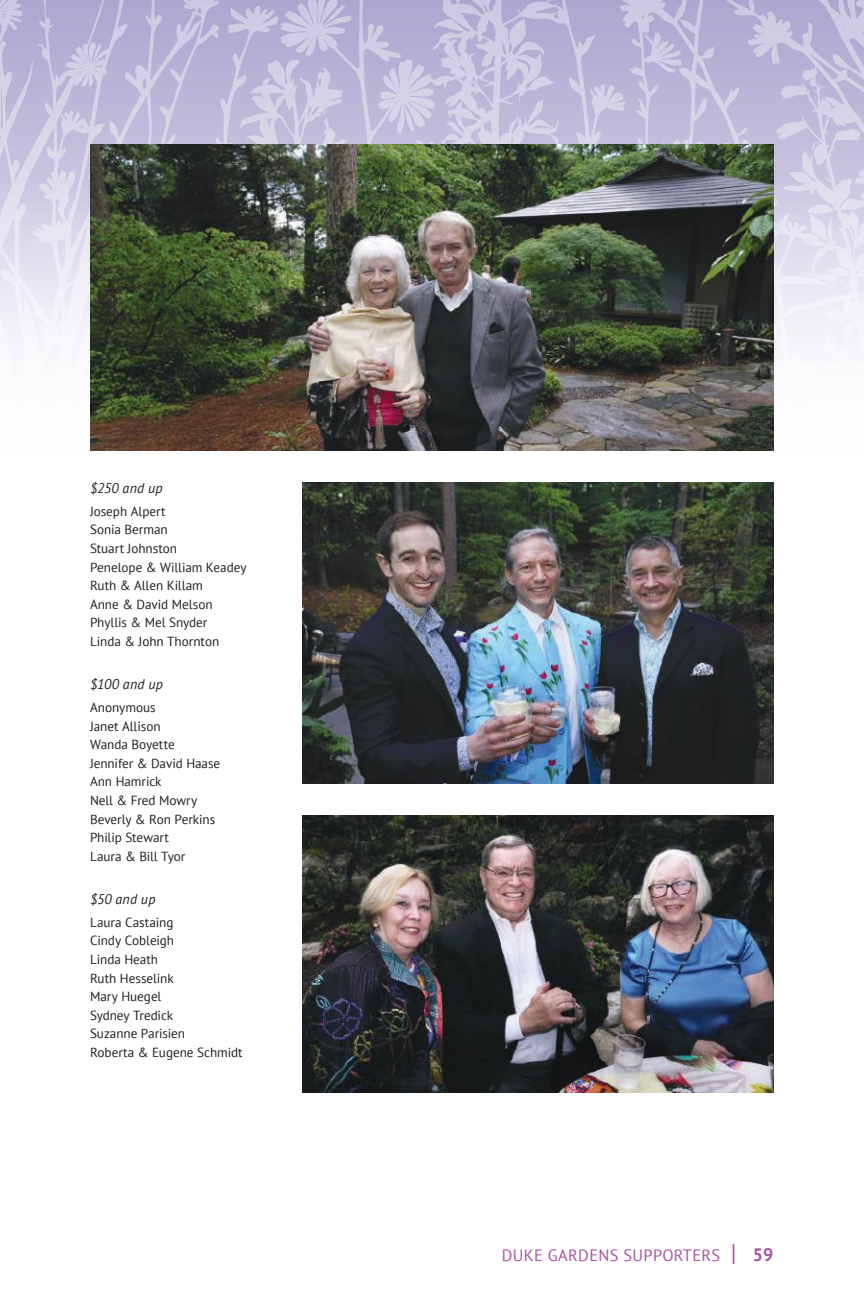
<style>
.page{position:relative;width:864px;height:1296px;background:#fff}
.page>*{position:absolute;margin:0;border:0;box-sizing:border-box;transform-origin:0 0}
.t1{font:16.4px "PT Sans";letter-spacing:.02em;color:#ab53a1}
.t2{font:italic 14px "PT Sans";letter-spacing:.02em;color:#241f1f}
.t3{font:13.2px/18.6px "PT Sans";letter-spacing:-.005em;color:#241f1f}
.s1{font-size:24px}
.s2{font-weight:700;font-size:18px}
</style>
<div class="page">
<svg style="left:0;top:0;width:864px;height:347px;background:#c8c2de"></svg>
<img style="left:90px;top:144px;width:684px;height:307px">
<img style="left:302px;top:482px;width:472px;height:301px">
<img style="left:302px;top:815px;width:472px;height:278px">
<p class="t2" style="left:90px;top:479px;width:74px">$250 and up</p>
<p class="t3" style="left:90px;top:502px;width:158px">Joseph Alpert<br>Sonia Berman<br>Stuart Johnston<br>Penelope &amp; William Keadey<br>Ruth &amp; Allen Killam<br>Anne &amp; David Melson<br>Phyllis &amp; Mel Snyder<br>Linda &amp; John Thornton</p>
<p class="t2" style="left:90px;top:675px;width:75px">$100 and up</p>
<p class="t3" style="left:90px;top:698px;width:132px">Anonymous<br>Janet Allison<br>Wanda Boyette<br>Jennifer &amp; David Haase<br>Ann Hamrick<br>Nell &amp; Fred Mowry<br>Beverly &amp; Ron Perkins<br>Philip Stewart<br>Laura &amp; Bill Tyor</p>
<p class="t2" style="left:90px;top:890px;width:67px">$50 and up</p>
<p class="t3" style="left:90px;top:913px;width:154px">Laura Castaing<br>Cindy Cobleigh<br>Linda Heath<br>Ruth Hesselink<br>Mary Huegel<br>Sydney Tredick<br>Suzanne Parisien<br>Roberta &amp; Eugene Schmidt</p>
<p class="t1" style="left:502px;top:1244px;width:273px">DUKE GARDENS SUPPORTERS <span class="s1">|</span> <span class="s2">59</span></p>
</div>
